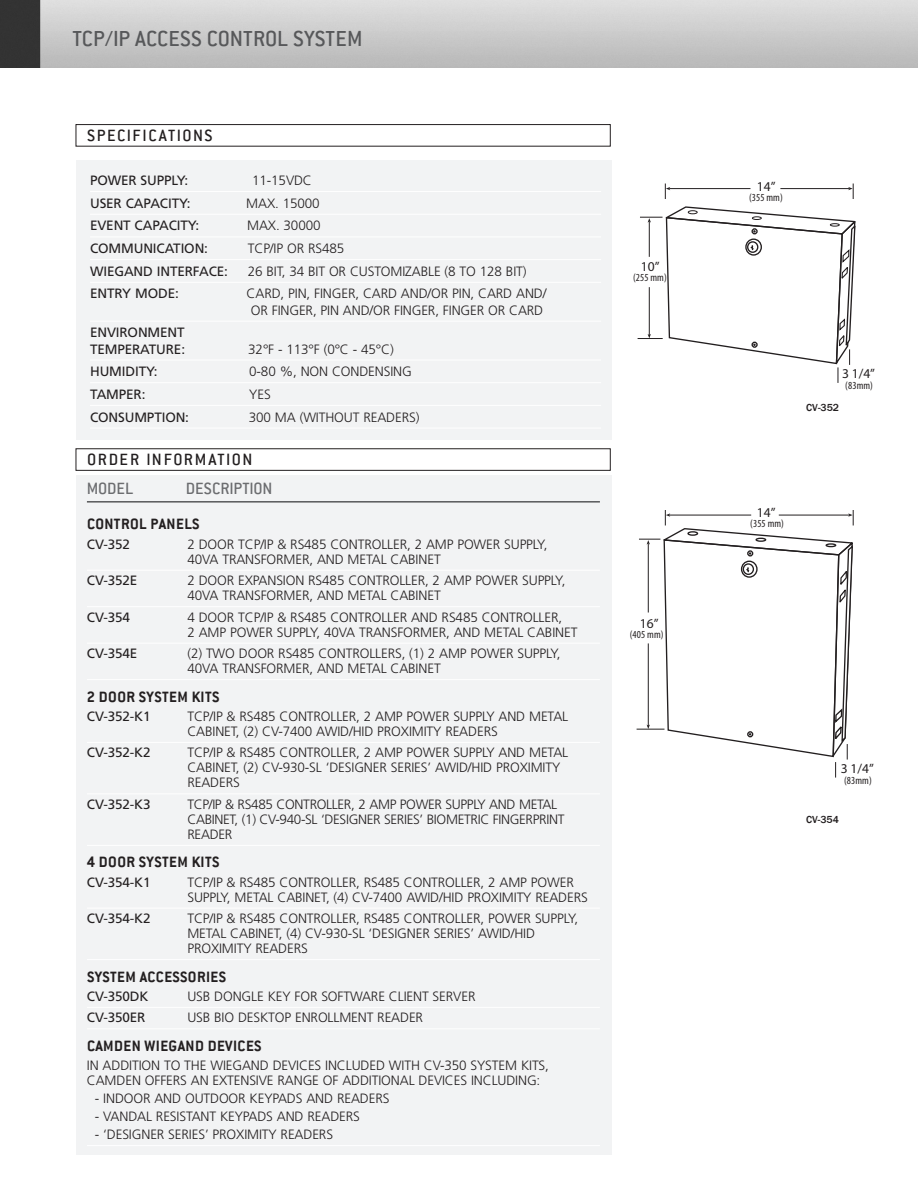
<style>
.page{position:relative;width:918px;height:1188px;background:#fff}
.page>*{position:absolute;margin:0;border:0;box-sizing:border-box;transform-origin:0 0}
.N-SS-H2__80_GRAY{font:500 24px "Conduit ITC";letter-spacing:.01em;color:#57585a}
.N-SS-H3__inside_whit{font:500 18px "Conduit ITC";letter-spacing:.08em;color:#231f20}
.N-SS-SH-OrderingInfo{font:500 18px "Conduit ITC";letter-spacing:-.015em;color:#6c6d70}
.N-SS-H4_a{font:700 16.5px "Conduit ITC";letter-spacing:.025em;color:#231f20}
.N-SS-ord_info_chart{font:300 13.5px/15px "Frutiger";letter-spacing:-.01em;color:#231f20}
.N-Specifiactions_cen{font:300 13.5px/16.2px "Frutiger";letter-spacing:-.01em;color:#231f20;text-align:center}
.N-Specifiactions_cen-2{font:13.5px/16.2px "Frutiger";letter-spacing:-.01em;color:#231f20}
.N-SS-ord_info_chart-2{font:13.5px "Frutiger";letter-spacing:-.01em;color:#231f20}
.t1{font:13.5px "Myriad Pro";color:#231f20}
.t2{font:condensed 10.8px "Myriad Pro";letter-spacing:.01em;color:#231f20}
.N-SS-Image_Descripti{font:500 10.5px "Franklin Gothic";color:#231f20}
</style>
<div class="page">
<img style="left:0;top:0;width:918px;height:67px">
<div style="left:76px;top:124px;width:535px;height:23px;border:1px solid #231f20"></div>
<div style="left:76px;top:448px;width:535px;height:23px;border:1px solid #231f20"></div>
<div style="left:77px;top:160px;width:535px;height:280px;background:#f2f3f4"></div>
<div style="left:77px;top:476px;width:535px;height:679px;background:#f2f3f4"></div>
<hr style="left:87px;top:501px;width:513px;height:2px;background:#57585a">
<hr style="left:87px;top:570px;width:513px;height:1px;background:#fff">
<hr style="left:87px;top:606px;width:513px;height:1px;background:#fff">
<hr style="left:87px;top:643px;width:513px;height:1px;background:#fff">
<hr style="left:87px;top:679px;width:513px;height:1px;background:#fff">
<hr style="left:87px;top:742px;width:513px;height:1px;background:#fff">
<hr style="left:87px;top:793px;width:513px;height:1px;background:#fff">
<hr style="left:87px;top:845px;width:513px;height:1px;background:#fff">
<hr style="left:87px;top:908px;width:513px;height:1px;background:#fff">
<hr style="left:87px;top:959px;width:513px;height:1px;background:#fff">
<hr style="left:87px;top:1007px;width:513px;height:1px;background:#fff">
<hr style="left:87px;top:1028px;width:513px;height:1px;background:#fff">
<hr style="left:87px;top:1145px;width:513px;height:1px;background:#fff">
<svg style="left:848px;top:184px;width:6px;height:15px"></svg>
<hr style="left:780px;top:188px;width:69px;height:1px;background:#231f20">
<svg style="left:665px;top:184px;width:5px;height:15px"></svg>
<hr style="left:669px;top:188px;width:81px;height:1px;background:#231f20">
<svg style="left:637px;top:510px;width:217px;height:268px"></svg>
<svg style="left:638px;top:206px;width:218px;height:177px"></svg>
<hr style="left:90px;top:191px;width:511px;height:1px;background:#fff">
<hr style="left:90px;top:214px;width:511px;height:1px;background:#fff">
<hr style="left:90px;top:237px;width:511px;height:1px;background:#fff">
<hr style="left:90px;top:259px;width:511px;height:1px;background:#fff">
<hr style="left:90px;top:282px;width:511px;height:1px;background:#fff">
<hr style="left:90px;top:321px;width:511px;height:1px;background:#fff">
<hr style="left:90px;top:360px;width:511px;height:1px;background:#fff">
<hr style="left:90px;top:382px;width:511px;height:1px;background:#fff">
<hr style="left:90px;top:405px;width:511px;height:1px;background:#fff">
<hr style="left:90px;top:428px;width:511px;height:1px;background:#fff">
<p class="N-SS-H2__80_GRAY" style="left:72px;top:25px;width:292px">TCP/IP ACCESS CONTROL SYSTEM</p>
<p class="N-SS-H3__inside_whit" style="left:87px;top:125px;width:127px">SPECIFICATIONS</p>
<p class="N-Specifiactions_cen-2" style="left:90px;top:172px;width:100px">POWER SUPPLY:</p>
<p class="N-Specifiactions_cen" style="left:252px;top:172px;width:61px">11-15VDC</p>
<p class="N-Specifiactions_cen-2" style="left:90px;top:195px;width:102px">USER CAPACITY:</p>
<p class="N-Specifiactions_cen" style="left:246px;top:195px;width:75px">MAX. 15000</p>
<p class="N-Specifiactions_cen-2" style="left:90px;top:218px;width:111px">EVENT CAPACITY:</p>
<p class="N-Specifiactions_cen" style="left:247px;top:218px;width:75px">MAX. 30000</p>
<p class="N-Specifiactions_cen-2" style="left:90px;top:240px;width:119px">COMMUNICATION:</p>
<p class="N-Specifiactions_cen" style="left:248px;top:240px;width:98px">TCP/IP OR RS485</p>
<p class="N-Specifiactions_cen-2" style="left:90px;top:263px;width:139px">WIEGAND INTERFACE:</p>
<p class="N-Specifiactions_cen" style="left:248px;top:263px;width:280px">26 BIT, 34 BIT OR CUSTOMIZABLE (8 TO 128 BIT)</p>
<p class="N-Specifiactions_cen-2" style="left:90px;top:286px;width:90px">ENTRY MODE:</p>
<p class="N-Specifiactions_cen" style="left:247px;top:286px;width:301px">CARD, PIN, FINGER, CARD AND/OR PIN, CARD AND/<br>OR FINGER, PIN AND/OR FINGER, FINGER OR CARD</p>
<p class="N-Specifiactions_cen-2" style="left:90px;top:324px;width:97px">ENVIRONMENT<br>TEMPERATURE:</p>
<p class="N-Specifiactions_cen" style="left:248px;top:341px;width:147px">32°F - 113°F (0°C - 45°C)</p>
<p class="N-Specifiactions_cen-2" style="left:90px;top:363px;width:69px">HUMIDITY:</p>
<p class="N-Specifiactions_cen" style="left:249px;top:363px;width:164px">0-80 %, NON CONDENSING</p>
<p class="N-Specifiactions_cen-2" style="left:90px;top:386px;width:57px">TAMPER:</p>
<p class="N-Specifiactions_cen" style="left:249px;top:386px;width:23px">YES</p>
<p class="N-Specifiactions_cen-2" style="left:90px;top:409px;width:101px">CONSUMPTION:</p>
<p class="N-Specifiactions_cen" style="left:249px;top:409px;width:172px">300 MA (WITHOUT READERS)</p>
<p class="N-SS-H3__inside_whit" style="left:87px;top:450px;width:167px">ORDER INFORMATION</p>
<p class="N-SS-SH-OrderingInfo" style="left:87px;top:478px;width:48px">MODEL</p>
<p class="N-SS-SH-OrderingInfo" style="left:186px;top:478px;width:88px">DESCRIPTION</p>
<p class="N-SS-H4_a" style="left:87px;top:515px;width:114px">CONTROL PANELS</p>
<p class="N-SS-ord_info_chart-2" style="left:87px;top:536px;width:45px">CV-352</p>
<p class="N-SS-ord_info_chart" style="left:187px;top:537px;width:362px">2 DOOR TCP/IP &amp; RS485 CONTROLLER, 2 AMP POWER SUPPLY,<br>40VA TRANSFORMER, AND METAL CABINET</p>
<p class="N-SS-ord_info_chart-2" style="left:87px;top:573px;width:52px">CV-352E</p>
<p class="N-SS-ord_info_chart" style="left:187px;top:573px;width:380px">2 DOOR EXPANSION RS485 CONTROLLER, 2 AMP POWER SUPPLY,<br>40VA TRANSFORMER, AND METAL CABINET</p>
<p class="N-SS-ord_info_chart-2" style="left:87px;top:609px;width:45px">CV-354</p>
<p class="N-SS-ord_info_chart" style="left:187px;top:609px;width:392px">4 DOOR TCP/IP &amp; RS485 CONTROLLER AND RS485 CONTROLLER,<br>2 AMP POWER SUPPLY, 40VA TRANSFORMER, AND METAL CABINET</p>
<p class="N-SS-ord_info_chart-2" style="left:87px;top:646px;width:52px">CV-354E</p>
<p class="N-SS-ord_info_chart" style="left:187px;top:646px;width:375px">(2) TWO DOOR RS485 CONTROLLERS, (1) 2 AMP POWER SUPPLY,<br>40VA TRANSFORMER, AND METAL CABINET</p>
<p class="N-SS-H4_a" style="left:87px;top:687px;width:134px">2 DOOR SYSTEM KITS</p>
<p class="N-SS-ord_info_chart-2" style="left:87px;top:708px;width:65px">CV-352-K1</p>
<p class="N-SS-ord_info_chart" style="left:187px;top:709px;width:382px">TCP/IP &amp; RS485 CONTROLLER, 2 AMP POWER SUPPLY AND METAL<br>CABINET, (2) CV-7400 AWID/HID PROXIMITY READERS</p>
<p class="N-SS-ord_info_chart-2" style="left:87px;top:745px;width:65px">CV-352-K2</p>
<p class="N-SS-ord_info_chart" style="left:187px;top:745px;width:382px">TCP/IP &amp; RS485 CONTROLLER, 2 AMP POWER SUPPLY AND METAL<br>CABINET, (2) CV-930-SL ‘DESIGNER SERIES’ AWID/HID PROXIMITY<br>READERS</p>
<p class="N-SS-ord_info_chart-2" style="left:87px;top:796px;width:65px">CV-352-K3</p>
<p class="N-SS-ord_info_chart" style="left:187px;top:797px;width:379px">TCP/IP &amp; RS485 CONTROLLER, 2 AMP POWER SUPPLY AND METAL<br>CABINET, (1) CV-940-SL ‘DESIGNER SERIES’ BIOMETRIC FINGERPRINT<br>READER</p>
<p class="N-SS-H4_a" style="left:87px;top:852px;width:134px">4 DOOR SYSTEM KITS</p>
<p class="N-SS-ord_info_chart-2" style="left:87px;top:874px;width:65px">CV-354-K1</p>
<p class="N-SS-ord_info_chart" style="left:187px;top:874px;width:402px">TCP/IP &amp; RS485 CONTROLLER, RS485 CONTROLLER, 2 AMP POWER<br>SUPPLY, METAL CABINET, (4) CV-7400 AWID/HID PROXIMITY READERS</p>
<p class="N-SS-ord_info_chart-2" style="left:87px;top:910px;width:65px">CV-354-K2</p>
<p class="N-SS-ord_info_chart" style="left:187px;top:911px;width:392px">TCP/IP &amp; RS485 CONTROLLER, RS485 CONTROLLER, POWER SUPPLY,<br>METAL CABINET, (4) CV-930-SL ‘DESIGNER SERIES’ AWID/HID<br>PROXIMITY READERS</p>
<p class="N-SS-H4_a" style="left:87px;top:967px;width:141px">SYSTEM ACCESSORIES</p>
<p class="N-SS-ord_info_chart-2" style="left:87px;top:988px;width:63px">CV-350DK</p>
<p class="N-SS-ord_info_chart" style="left:187px;top:989px;width:290px">USB DONGLE KEY FOR SOFTWARE CLIENT SERVER</p>
<p class="N-SS-ord_info_chart-2" style="left:87px;top:1010px;width:60px">CV-350ER</p>
<p class="N-SS-ord_info_chart" style="left:187px;top:1010px;width:237px">USB BIO DESKTOP ENROLLMENT READER</p>
<p class="N-SS-H4_a" style="left:87px;top:1036px;width:176px">CAMDEN WIEGAND DEVICES</p>
<p class="N-SS-ord_info_chart" style="left:87px;top:1058px;width:464px">IN ADDITION TO THE WIEGAND DEVICES INCLUDED WITH CV-350 SYSTEM KITS,<br>CAMDEN OFFERS AN EXTENSIVE RANGE OF ADDITIONAL DEVICES INCLUDING:</p>
<p class="N-SS-ord_info_chart" style="left:95px;top:1091px;width:296px">- INDOOR AND OUTDOOR KEYPADS AND READERS</p>
<p class="N-SS-ord_info_chart" style="left:95px;top:1109px;width:267px">- VANDAL RESISTANT KEYPADS AND READERS</p>
<p class="N-SS-ord_info_chart" style="left:95px;top:1127px;width:240px">- ‘DESIGNER SERIES’ PROXIMITY READERS</p>
<p class="t1" style="left:641px;top:259px;width:20px">10”</p>
<p class="t2" style="left:633px;top:271px;width:35px">(255 mm)</p>
<p class="t1" style="left:640px;top:615px;width:20px">16”</p>
<p class="t2" style="left:630px;top:628px;width:35px">(405 mm)</p>
<p class="t1" style="left:757px;top:178px;width:20px">14”</p>
<p class="t2" style="left:749px;top:190px;width:35px">(355 mm)</p>
<p class="t1" style="left:842px;top:366px;width:35px">3 1/4”</p>
<p class="t2" style="left:845px;top:379px;width:29px">(83mm)</p>
<p class="N-SS-Image_Descripti" style="left:806px;top:401px;width:34px">CV-352</p>
<p class="t1" style="left:757px;top:504px;width:20px">14”</p>
<p class="t2" style="left:750px;top:517px;width:35px">(355 mm)</p>
<p class="t1" style="left:841px;top:760px;width:35px">3 1/4”</p>
<p class="t2" style="left:844px;top:774px;width:29px">(83mm)</p>
<p class="N-SS-Image_Descripti" style="left:806px;top:813px;width:34px">CV-354</p>
</div>
